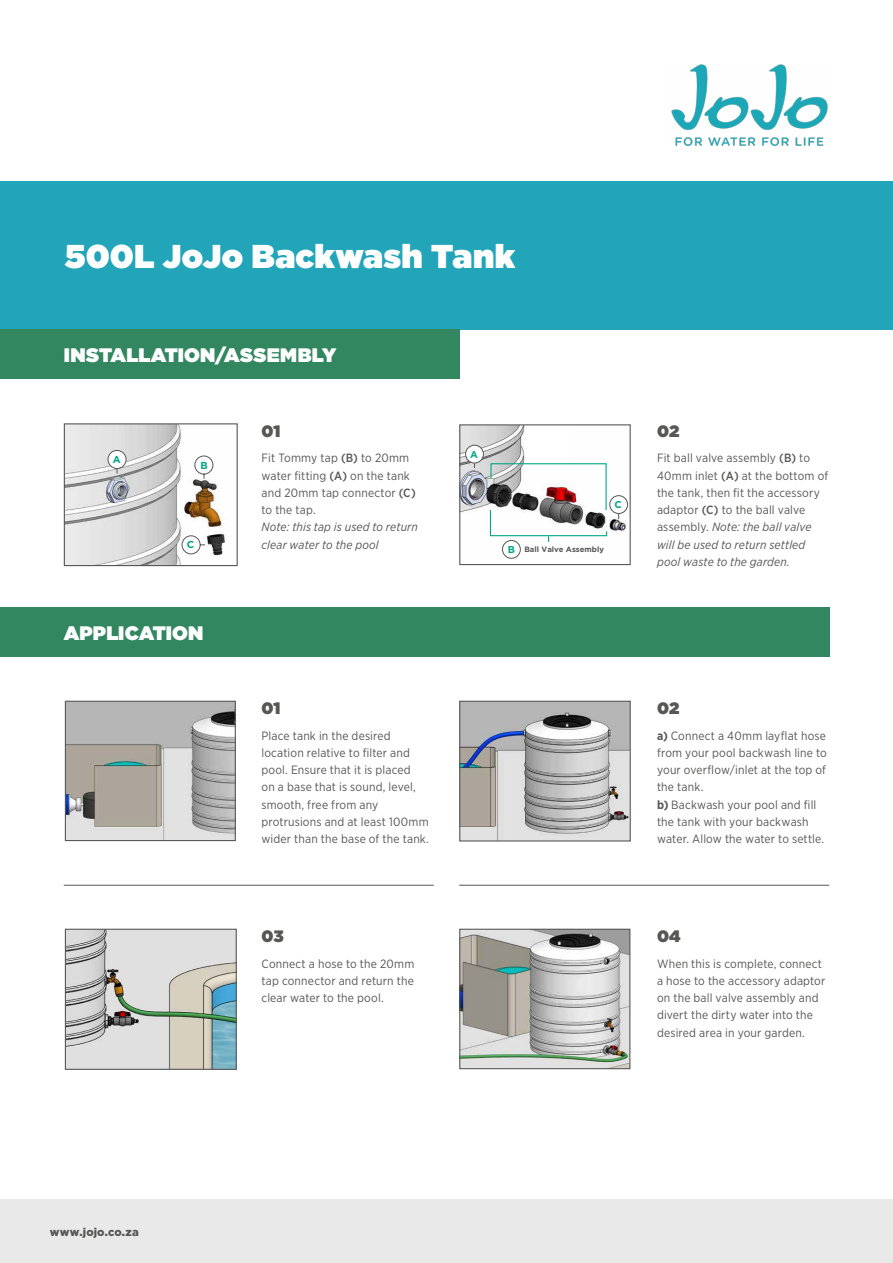
<style>
.page{position:relative;width:893px;height:1263px;background:#fff}
.page>*{position:absolute;margin:0;border:0;box-sizing:border-box;transform-origin:0 0}
.t1{font:900 33px "Gotham";letter-spacing:.01em;color:#fff}
.t2{font:900 19.5px "Gotham";letter-spacing:.01em;color:#fff}
.t3{font:900 16.5px "Gotham";letter-spacing:-.005em;color:#575756}
.t4{font:12px/17.2px "Gotham Narrow";letter-spacing:.015em;color:#575756}
.t5{font:italic 12px/17.2px "Gotham Narrow";letter-spacing:.01em;color:#575756}
.t6{font:900 11.25px "Gotham";letter-spacing:.01em;color:#575756}
.t7{font:700 10.05px "Gotham";color:#00a687}
.t8{font:700 9.9px "Gotham";color:#00a687}
.t9{font:700 7.65px "Gotham";color:#575757}
.s1{font-weight:500}
.s2{font-size:9.9px;color:#00a687}
.s3{font-style:italic}
.s4{font-weight:700}
</style>
<div class="page">
<div style="left:0;top:181px;width:893px;height:149px;background:#23a5b9"></div>
<div style="left:0;top:330px;width:459px;height:49px;background:#328760"></div>
<div style="left:0;top:607px;width:829px;height:50px;background:#328760"></div>
<div style="left:0;top:1199px;width:893px;height:64px;background:#e9e9e9"></div>
<hr style="left:459px;top:885px;width:370px;height:1px;background:#575756">
<hr style="left:64px;top:885px;width:370px;height:1px;background:#575756">
<img style="left:671px;top:64px;width:157px;height:83px">
<img style="left:66px;top:425px;width:160px;height:139px">
<div style="left:64px;top:423px;width:174px;height:143px;border:1px solid #575757"></div>
<div style="left:108px;top:450px;width:18px;height:18px;background:#fff;border-radius:50%"></div>
<div style="left:108px;top:450px;width:18px;height:19px;border:1px solid #575757;border-radius:50%"></div>
<svg style="left:116px;top:455px;width:98px;height:24px"></svg>
<svg style="left:181px;top:535px;width:25px;height:20px"></svg>
<img style="left:461px;top:426px;width:168px;height:131px">
<div style="left:527px;top:425px;width:48px;height:33px;background:#fff"></div>
<div style="left:459px;top:424px;width:172px;height:141px;border:1px solid #575757"></div>
<svg style="left:489px;top:463px;width:119px;height:79px"></svg>
<div style="left:502px;top:540px;width:18px;height:18px;background:#fff;border-radius:50%"></div>
<div style="left:502px;top:540px;width:19px;height:19px;border:1px solid #575757;border-radius:50%"></div>
<div style="left:466px;top:445px;width:17px;height:18px;background:#fff;border-radius:50%"></div>
<div style="left:465px;top:445px;width:19px;height:18px;border:1px solid #575757;border-radius:50%"></div>
<div style="left:610px;top:496px;width:18px;height:17px;background:#fff;border-radius:50%"></div>
<div style="left:609px;top:495px;width:19px;height:19px;border:1px solid #575757;border-radius:50%"></div>
<img style="left:67px;top:703px;width:167px;height:136px">
<div style="left:65px;top:701px;width:171px;height:140px;border:1px solid #575757"></div>
<img style="left:461px;top:703px;width:168px;height:136px">
<div style="left:459px;top:701px;width:172px;height:140px;border:1px solid #575757"></div>
<img style="left:67px;top:931px;width:168px;height:137px">
<div style="left:65px;top:929px;width:172px;height:141px;border:1px solid #575757"></div>
<img style="left:461px;top:931px;width:167px;height:136px">
<div style="left:459px;top:929px;width:171px;height:140px;border:1px solid #575757"></div>
<h1 class="t1" style="left:65px;top:233px;width:452px">500L JoJo Backwash Tank</h1>
<h2 class="t2" style="left:64px;top:341px;width:274px">INSTALLATION/ASSEMBLY</h2>
<p class="t7" style="left:113px;top:452px;width:9px">A</p>
<p class="t7" style="left:200px;top:458px;width:9px">B</p>
<p class="t7" style="left:187px;top:538px;width:9px">C</p>
<h2 class="t2" style="left:64px;top:619px;width:141px">APPLICATION</h2>
<h3 class="t3" style="left:261px;top:419px;width:20px">01</h3>
<p class="t4" style="left:261px;top:449px;width:156px">Fit Tommy tap <span class="s1">(B)</span> to 20mm water fitting <span class="s1">(A)</span> on the tank and 20mm tap connector <span class="s1">(C) </span>to the tap.</p>
<p class="t5" style="left:261px;top:518px;width:158px">Note: this tap is used to return clear water to the pool</p>
<h3 class="t3" style="left:261px;top:696px;width:20px">01</h3>
<p class="t4" style="left:261px;top:726px;width:169px">Place tank in the desired location relative to filter and pool. Ensure that it is placed<br>on a base that is sound, level, smooth, free from any protrusions and at least 100mm wider than the base of the tank.</p>
<p class="t8" style="left:470px;top:448px;width:9px">A</p>
<p class="t8" style="left:615px;top:498px;width:9px">C</p>
<p class="t9" style="left:508px;top:544px;width:98px"><span class="s2">B</span> Ball Valve Assembly</p>
<h3 class="t3" style="left:261px;top:924px;width:24px">03</h3>
<p class="t4" style="left:261px;top:954px;width:154px;text-align:justify">Connect a hose to the 20mm tap connector and return the clear water to the pool.</p>
<h3 class="t3" style="left:657px;top:419px;width:24px">02</h3>
<p class="t4" style="left:657px;top:449px;width:173px">Fit ball valve assembly <span class="s1">(B)</span> to<br>40mm inlet <span class="s1">(A)</span> at the bottom of the tank, then fit the accessory adaptor <span class="s1">(C)</span> to the ball valve assembly. <span class="s3">Note: the ball valve will be used to return settled pool waste to the garden.</span></p>
<h3 class="t3" style="left:657px;top:696px;width:24px">02</h3>
<p class="t4" style="left:657px;top:726px;width:171px"><span class="s4">a)</span> Connect a 40mm layflat hose from your pool backwash line to your overflow/inlet at the top of the tank.<br><span class="s4">b)</span> Backwash your pool and fill the tank with your backwash water. Allow the water to settle.</p>
<h3 class="t3" style="left:657px;top:924px;width:25px">04</h3>
<p class="t4" style="left:657px;top:954px;width:170px">When this is complete, connect a hose to the accessory adaptor on the ball valve assembly and divert the dirty water into the desired area in your garden.</p>
<p class="t6" style="left:50px;top:1224px;width:90px">www.jojo.co.za</p>
</div>
